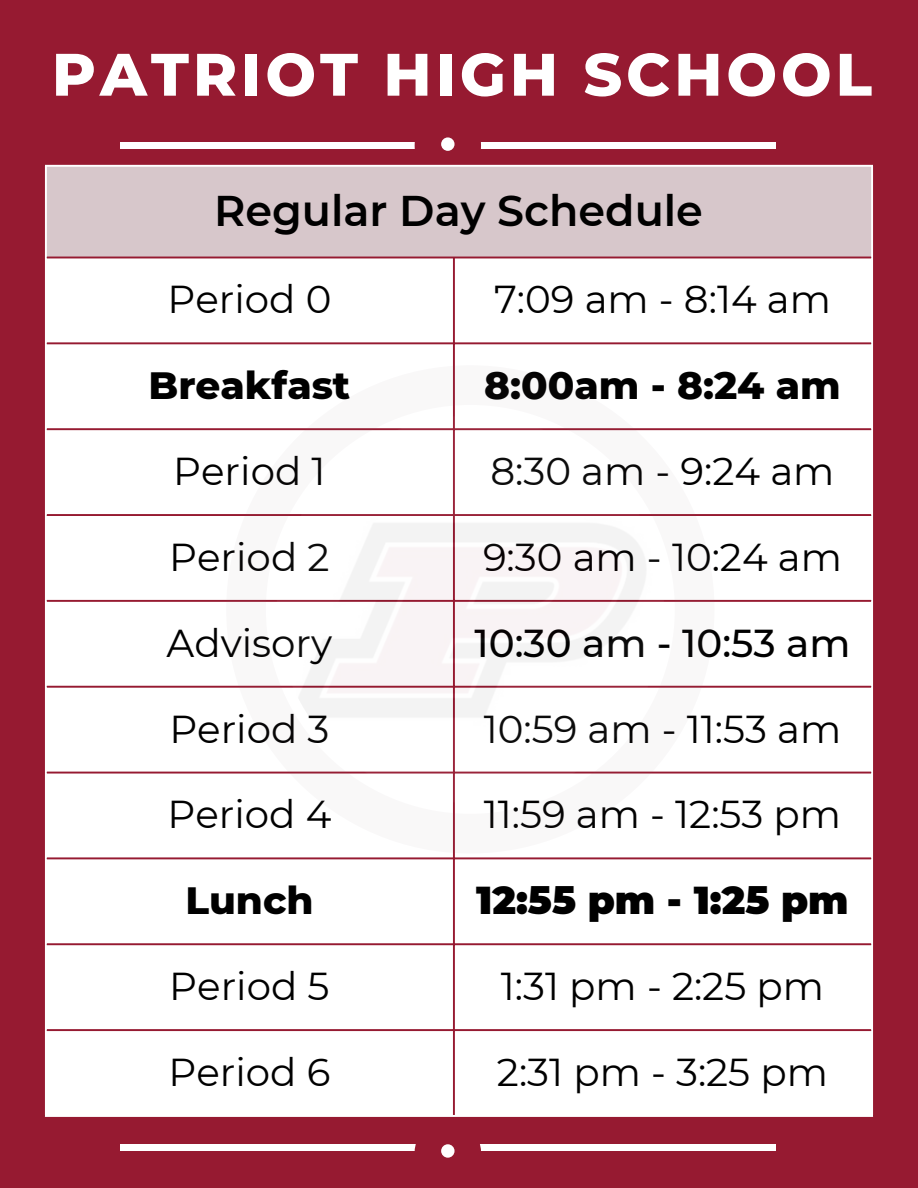
<style>
.page{position:relative;width:918px;height:1188px;background:#961a31}
.page>*{position:absolute;margin:0;border:0;box-sizing:border-box;transform-origin:0 0}
.t1{font:800 59.85px "Montserrat";letter-spacing:.065em;color:#fff}
.t2{font:600 42.9px "Montserrat";color:#000}
.t3{font:38.85px "Montserrat";color:#000}
.t4{font:800 38.85px "Montserrat";color:#000}
.t5{font:500 38.85px "Montserrat";color:#000}
.t6{font:900 38.85px "Montserrat";color:#000}
</style>
<div class="page">
<div style="left:120px;top:143px;width:656px;height:6px;background:#fff"></div>
<div style="left:415px;top:112px;width:66px;height:67px;background:#961a31;border-radius:50%"></div>
<div style="left:441px;top:137px;width:14px;height:14px;background:#fff;border-radius:50%"></div>
<div style="left:120px;top:1145px;width:656px;height:6px;background:#fff"></div>
<div style="left:415px;top:1119px;width:66px;height:67px;background:#961a31;border-radius:50%"></div>
<div style="left:441px;top:1144px;width:14px;height:14px;background:#fff;border-radius:50%"></div>
<div style="left:46px;top:166px;width:826px;height:92px;background:#d7c7cb"></div>
<div style="left:47px;top:258px;width:824px;height:857px;background:#fff"></div>
<hr style="left:45px;top:167px;width:2px;height:948px;background:#fff">
<hr style="left:871px;top:167px;width:2px;height:948px;background:#fff">
<hr style="left:45px;top:165px;width:828px;height:2px;background:#fff">
<hr style="left:45px;top:1115px;width:828px;height:2px;background:#fff">
<hr style="left:453px;top:258px;width:2px;height:857px;background:#961a31">
<hr style="left:47px;top:257px;width:824px;height:1px;background:#961a31">
<hr style="left:47px;top:342px;width:824px;height:2px;background:#961a31">
<hr style="left:47px;top:428px;width:824px;height:2px;background:#961a31">
<hr style="left:47px;top:514px;width:824px;height:2px;background:#961a31">
<hr style="left:47px;top:600px;width:824px;height:2px;background:#961a31">
<hr style="left:47px;top:686px;width:824px;height:2px;background:#961a31">
<hr style="left:47px;top:772px;width:824px;height:2px;background:#961a31">
<hr style="left:47px;top:857px;width:824px;height:2px;background:#961a31">
<hr style="left:47px;top:943px;width:824px;height:2px;background:#961a31">
<hr style="left:47px;top:1029px;width:824px;height:2px;background:#961a31">
<svg style="left:226px;top:365px;width:489px;height:489px;background:#f9f5f6"></svg>
<p class="t1" style="left:52px;top:38px;width:822px">PATRIOT HIGH SCHOOL</p>
<p class="t2" style="left:214px;top:185px;width:490px">Regular Day Schedule</p>
<p class="t3" style="left:167px;top:276px;width:165px">Period 0</p>
<p class="t3" style="left:494px;top:276px;width:338px">7:09 am - 8:14 am</p>
<p class="t4" style="left:149px;top:362px;width:203px">Breakfast</p>
<p class="t4" style="left:484px;top:362px;width:358px">8:00am - 8:24 am</p>
<p class="t3" style="left:173px;top:447px;width:154px">Period 1</p>
<p class="t3" style="left:490px;top:447px;width:346px">8:30 am - 9:24 am</p>
<p class="t3" style="left:169px;top:533px;width:162px">Period 2</p>
<p class="t3" style="left:483px;top:533px;width:361px">9:30 am - 10:24 am</p>
<p class="t3" style="left:167px;top:619px;width:167px">Advisory</p>
<p class="t5" style="left:474px;top:619px;width:378px">10:30 am - 10:53 am</p>
<p class="t3" style="left:169px;top:705px;width:162px">Period 3</p>
<p class="t3" style="left:484px;top:705px;width:359px">10:59 am - 11:53 am</p>
<p class="t3" style="left:167px;top:791px;width:165px">Period 4</p>
<p class="t3" style="left:484px;top:791px;width:359px">11:59 am - 12:53 pm</p>
<p class="t4" style="left:185px;top:877px;width:130px">Lunch</p>
<p class="t6" style="left:476px;top:877px;width:374px">12:55 pm - 1:25 pm</p>
<p class="t3" style="left:169px;top:963px;width:162px">Period 5</p>
<p class="t3" style="left:501px;top:963px;width:325px">1:31 pm - 2:25 pm</p>
<p class="t3" style="left:168px;top:1048px;width:163px">Period 6</p>
<p class="t3" style="left:497px;top:1048px;width:333px">2:31 pm - 3:25 pm</p>
</div>
